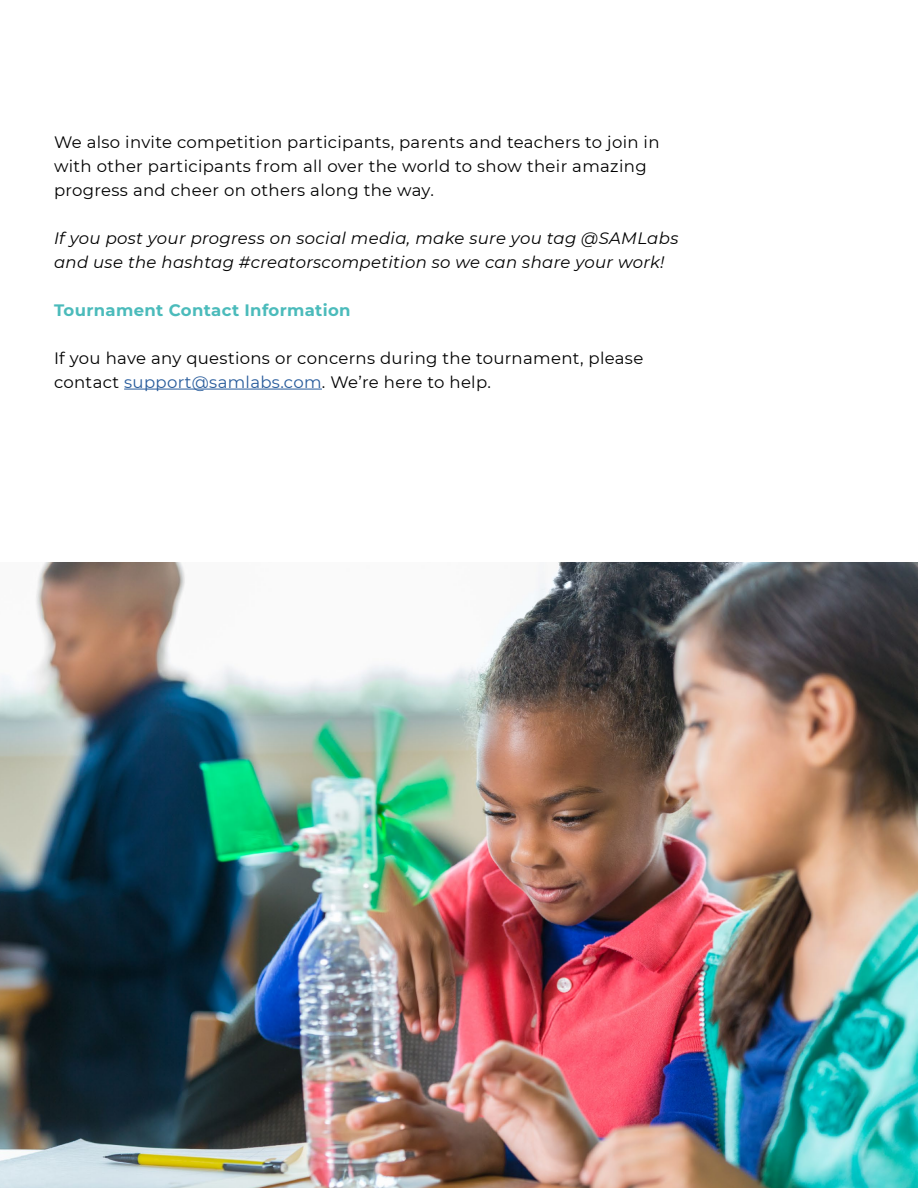
<style>
.page{position:relative;width:918px;height:1188px;background:#fff}
.page>*{position:absolute;margin:0;border:0;box-sizing:border-box;transform-origin:0 0}
.t1{font:16.5px/24px "Montserrat";letter-spacing:.02em;color:#000}
.t2{font:italic 16.5px/24px "Montserrat";letter-spacing:.02em;color:#000}
.t3{font:700 16.5px "Montserrat";letter-spacing:.02em;color:#4bbbbb}
.s1{color:#275b9b}
</style>
<div class="page">
<hr style="left:124px;top:389px;width:198px;height:1px;background:#275b9b">
<img style="left:0;top:562px;width:918px;height:626px">
<p class="t1" style="left:54px;top:129px;width:607px">We also invite competition participants, parents and teachers to join in with other participants from all over the world to show their amazing progress and cheer on others along the way.</p>
<p class="t2" style="left:54px;top:225px;width:626px">If you post your progress on social media, make sure you tag @SAMLabs and use the hashtag #creatorscompetition so we can share your work!</p>
<p class="t3" style="left:54px;top:298px;width:298px">Tournament Contact Information</p>
<p class="t1" style="left:54px;top:345px;width:591px">If you have any questions or concerns during the tournament, please contact <span class="s1">support@samlabs.com</span>. We’re here to help.</p>
</div>
